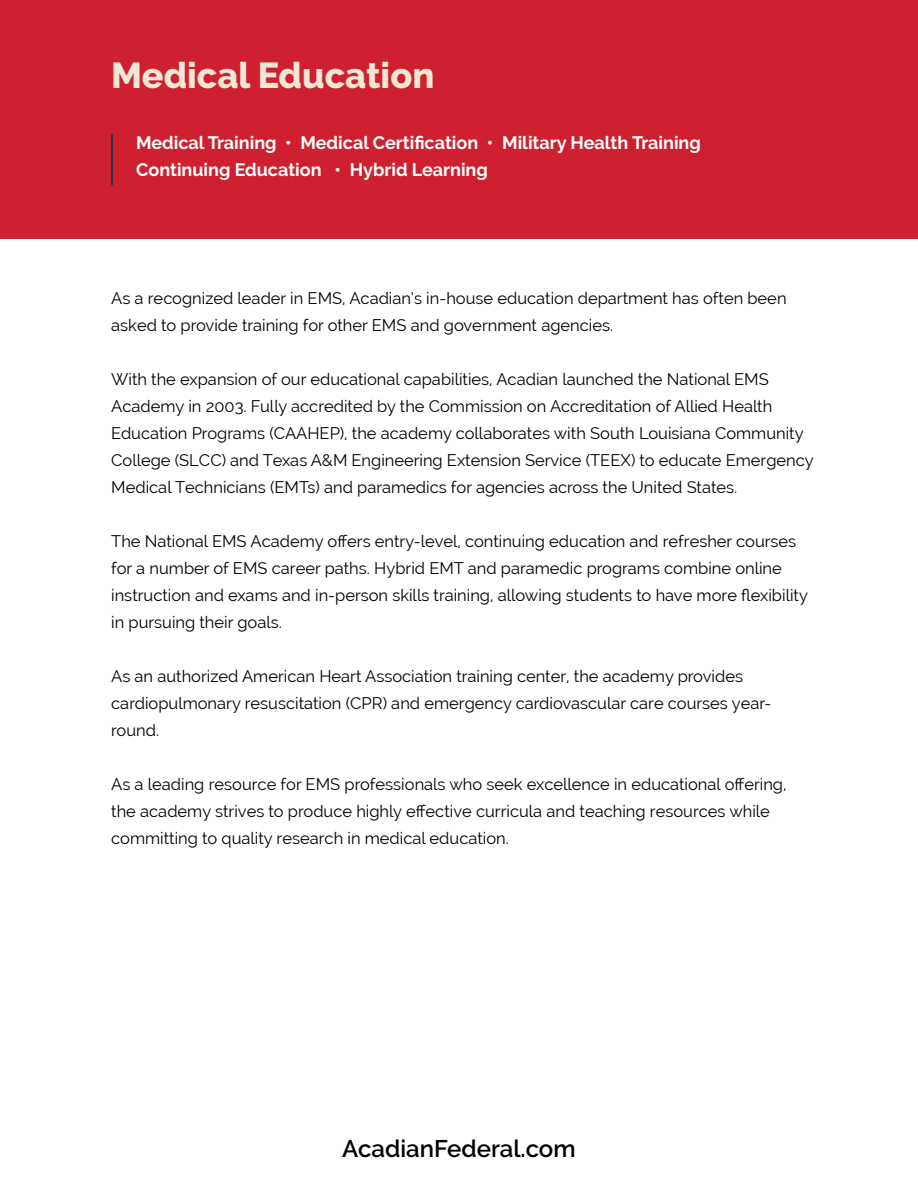
<style>
.page{position:relative;width:918px;height:1188px;background:#fff}
.page>*{position:absolute;margin:0;border:0;box-sizing:border-box;transform-origin:0 0}
.t1{font:800 36px "Raleway";color:#f0e7d5}
.t2{font:600 24px "Raleway";color:#000}
.t3{font:700 18px/27px "Raleway";color:#fff}
.t4{font:16.5px/27px "Raleway";color:#000}
</style>
<div class="page">
<div style="left:0;top:0;width:918px;height:238px;background:#ce202f"></div>
<hr style="left:111px;top:134px;width:2px;height:51px;background:#003262">
<h1 class="t1" style="left:111px;top:55px;width:325px">Medical Education</h1>
<p class="t3" style="left:136px;top:130px;width:566px">Medical Training • Medical Certification • Military Health Training<br>Continuing Education • Hybrid Learning</p>
<p class="t4" style="left:111px;top:285px;width:677px">As a recognized leader in EMS, Acadian’s in-house education department has often been asked to provide training for other EMS and government agencies.</p>
<p class="t4" style="left:111px;top:366px;width:704px">With the expansion of our educational capabilities, Acadian launched the National EMS Academy in 2003. Fully accredited by the Commission on Accreditation of Allied Health Education Programs (CAAHEP), the academy collaborates with South Louisiana Community College (SLCC) and Texas A&amp;M Engineering Extension Service (TEEX) to educate Emergency Medical Technicians (EMTs) and paramedics for agencies across the United States.</p>
<p class="t4" style="left:111px;top:528px;width:698px">The National EMS Academy offers entry-level, continuing education and refresher courses for a number of EMS career paths. Hybrid EMT and paramedic programs combine online instruction and exams and in-person skills training, allowing students to have more flexibility in pursuing their goals.</p>
<p class="t4" style="left:111px;top:663px;width:662px">As an authorized American Heart Association training center, the academy provides cardiopulmonary resuscitation (CPR) and emergency cardiovascular care courses year&shy;round.</p>
<p class="t4" style="left:111px;top:771px;width:677px">As a leading resource for EMS professionals who seek excellence in educational offering, the academy strives to produce highly effective curricula and teaching resources while committing to quality research in medical education.</p>
<h2 class="t2" style="left:342px;top:1134px;width:235px">AcadianFederal.com</h2>
</div>
